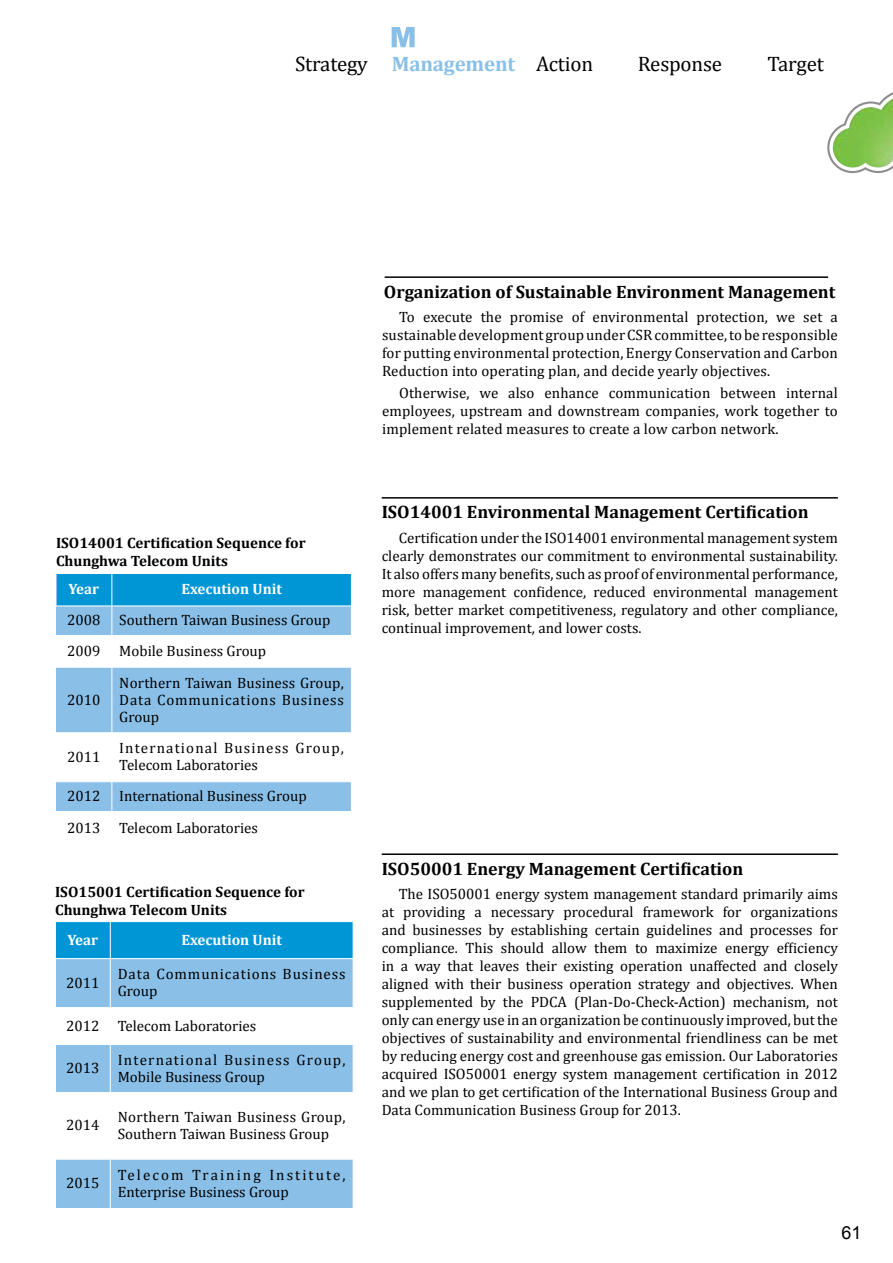
<style>
.page{position:relative;width:893px;height:1263px;background:#fff}
.page>*{position:absolute;margin:0;border:0;box-sizing:border-box;transform-origin:0 0}
.t1{font:21px "Cambria";letter-spacing:-.01em;color:#000}
.t2{font:700 18px "Cambria";color:#000}
.t3{font:18px "Arial";color:#000}
.t4{font:15px/18px "Cambria";color:#000;text-align:justify}
.t5{font:700 15px/18px "Cambria";color:#000}
.t6{font:15px/17.1px "Cambria";letter-spacing:.055em;color:#000}
.t7{font:15px/17.1px "Cambria";letter-spacing:.075em;color:#000}
.t8{font:15px/17px "Cambria";letter-spacing:.085em;color:#000}
.t9{font:700 15px "Cambria";color:#fff}
.t10{font:15px/17px "Cambria";letter-spacing:.06em;color:#000}
.s1{font-weight:700;color:#8ac0e8}
</style>
<div class="page">
<svg style="left:827px;top:92px;width:66px;height:82px"></svg>
<img style="left:833px;top:98px;width:60px;height:70px">
<hr style="left:385px;top:276px;width:443px;height:2px;background:#000">
<hr style="left:382px;top:497px;width:456px;height:2px;background:#000">
<hr style="left:382px;top:853px;width:456px;height:2px;background:#000">
<svg style="left:56px;top:668px;width:295px;height:143px;fill:#8ac0e8"></svg>
<hr style="left:112px;top:668px;width:1px;height:64px;background:#fff">
<hr style="left:55px;top:732px;width:57px;height:1px;background:#fff">
<hr style="left:112px;top:732px;width:240px;height:1px;background:#fff">
<hr style="left:112px;top:733px;width:1px;height:48px;background:#fff">
<hr style="left:55px;top:781px;width:57px;height:1px;background:#fff">
<hr style="left:112px;top:781px;width:240px;height:1px;background:#fff">
<svg style="left:112px;top:782px;width:1px;height:29px"></svg>
<svg style="left:55px;top:573px;width:297px;height:62px;background:#49addf"></svg>
<div style="left:56px;top:922px;width:297px;height:36px;background:#0096d6"></div>
<svg style="left:56px;top:959px;width:297px;height:249px;fill:#8ac0e8"></svg>
<hr style="left:110px;top:922px;width:1px;height:36px;background:#fff">
<hr style="left:110px;top:959px;width:1px;height:48px;background:#fff">
<hr style="left:55px;top:1007px;width:55px;height:1px;background:#fff">
<hr style="left:110px;top:1007px;width:243px;height:1px;background:#fff">
<hr style="left:110px;top:1008px;width:1px;height:36px;background:#fff">
<hr style="left:55px;top:1044px;width:55px;height:1px;background:#fff">
<hr style="left:110px;top:1044px;width:243px;height:1px;background:#fff">
<hr style="left:110px;top:1045px;width:1px;height:47px;background:#fff">
<hr style="left:55px;top:1092px;width:55px;height:1px;background:#fff">
<hr style="left:110px;top:1092px;width:243px;height:1px;background:#fff">
<hr style="left:110px;top:1093px;width:1px;height:66px;background:#fff">
<hr style="left:55px;top:1159px;width:55px;height:1px;background:#fff">
<hr style="left:110px;top:1159px;width:243px;height:1px;background:#fff">
<hr style="left:110px;top:1159px;width:1px;height:49px;background:#fff">
<svg style="left:392px;top:27px;width:23px;height:20px"></svg>
<h1 class="t1" style="left:295px;top:51px;width:299px">Strategy <span class="s1">Management</span> Action</h1>
<h1 class="t1" style="left:638px;top:51px;width:86px">Response</h1>
<h1 class="t1" style="left:768px;top:51px;width:58px">Target</h1>
<p class="t5" style="left:56px;top:533px;width:251px">ISO14001 Certification Sequence for<br>Chunghwa Telecom Units</p>
<p class="t9" style="left:68px;top:579px;width:32px">Year</p>
<p class="t9" style="left:181px;top:579px;width:102px">Execution Unit</p>
<p class="t4" style="left:67px;top:611px;width:35px">2008</p>
<p class="t4" style="left:119px;top:611px;width:213px">Southern Taiwan Business Group</p>
<p class="t4" style="left:67px;top:642px;width:35px">2009</p>
<p class="t4" style="left:119px;top:642px;width:148px">Mobile Business Group</p>
<p class="t4" style="left:67px;top:690px;width:35px">2010</p>
<p class="t4" style="left:119px;top:674px;width:226px;line-height:17.1px">Northern Taiwan Business Group, Data Communications Business Group</p>
<p class="t4" style="left:67px;top:748px;width:35px">2011</p>
<p class="t7" style="left:119px;top:739px;width:226px">International Business Group,<br>Telecom Laboratories</p>
<p class="t4" style="left:67px;top:787px;width:35px">2012</p>
<p class="t4" style="left:119px;top:787px;width:189px">International Business Group</p>
<p class="t4" style="left:67px;top:819px;width:35px">2013</p>
<p class="t4" style="left:119px;top:819px;width:140px">Telecom Laboratories</p>
<p class="t5" style="left:55px;top:883px;width:251px">ISO15001 Certification Sequence for<br>Chunghwa Telecom Units</p>
<p class="t9" style="left:68px;top:929px;width:32px">Year</p>
<p class="t9" style="left:181px;top:929px;width:102px">Execution Unit</p>
<p class="t4" style="left:66px;top:973px;width:35px">2011</p>
<p class="t10" style="left:118px;top:965px;width:229px">Data Communications Business<br>Group</p>
<p class="t4" style="left:66px;top:1016px;width:192px">2012 Telecom Laboratories</p>
<p class="t4" style="left:66px;top:1059px;width:35px">2013</p>
<p class="t8" style="left:118px;top:1051px;width:229px">International Business Group,<br>Mobile Business Group</p>
<p class="t4" style="left:66px;top:1116px;width:35px">2014</p>
<p class="t4" style="left:118px;top:1108px;width:229px;line-height:17px">Northern Taiwan Business Group,<br>Southern Taiwan Business Group</p>
<p class="t4" style="left:66px;top:1174px;width:35px">2015</p>
<p class="t6" style="left:118px;top:1166px;width:229px">Telecom Training Institute,<br>Enterprise Business Group</p>
<p class="t2" style="left:384px;top:279px;width:453px">Organization of Sustainable Environment Management</p>
<p class="t4" style="left:382px;top:308px;width:457px;text-indent:17px">To execute the promise of environmental protection, we set a sustainable development group under CSR committee, to be responsible for putting environmental protection, Energy Conservation and Carbon Reduction into operating plan, and decide yearly objectives.</p>
<p class="t4" style="left:382px;top:384px;width:457px;text-indent:17px">Otherwise, we also enhance communication between internal employees, upstream and downstream companies, work together to implement related measures to create a low carbon network.</p>
<p class="t2" style="left:382px;top:499px;width:428px">ISO14001 Environmental Management Certification</p>
<p class="t4" style="left:382px;top:529px;width:458px;text-indent:17px">Certification under the ISO14001 environmental management system clearly demonstrates our commitment to environmental sustainability.<br>It also offers many benefits, such as proof of environmental performance, more management confidence, reduced environmental management risk, better market competitiveness, regulatory and other compliance, continual improvement, and lower costs.</p>
<p class="t2" style="left:382px;top:856px;width:363px">ISO50001 Energy Management Certification</p>
<p class="t4" style="left:382px;top:885px;width:458px;text-indent:17px">The ISO50001 energy system management standard primarily aims at providing a necessary procedural framework for organizations and businesses by establishing certain guidelines and processes for compliance. This should allow them to maximize energy efficiency in a way that leaves their existing operation unaffected and closely aligned with their business operation strategy and objectives. When supplemented by the PDCA (Plan-Do-Check-Action) mechanism, not only can energy use in an organization be continuously improved, but the objectives of sustainability and environmental friendliness can be met by reducing energy cost and greenhouse gas emission. Our Laboratories acquired ISO50001 energy system management certification in 2012 and we plan to get certification of the International Business Group and Data Communication Business Group for 2013.</p>
<p class="t3" style="left:841px;top:1221px;width:22px">61</p>
</div>
